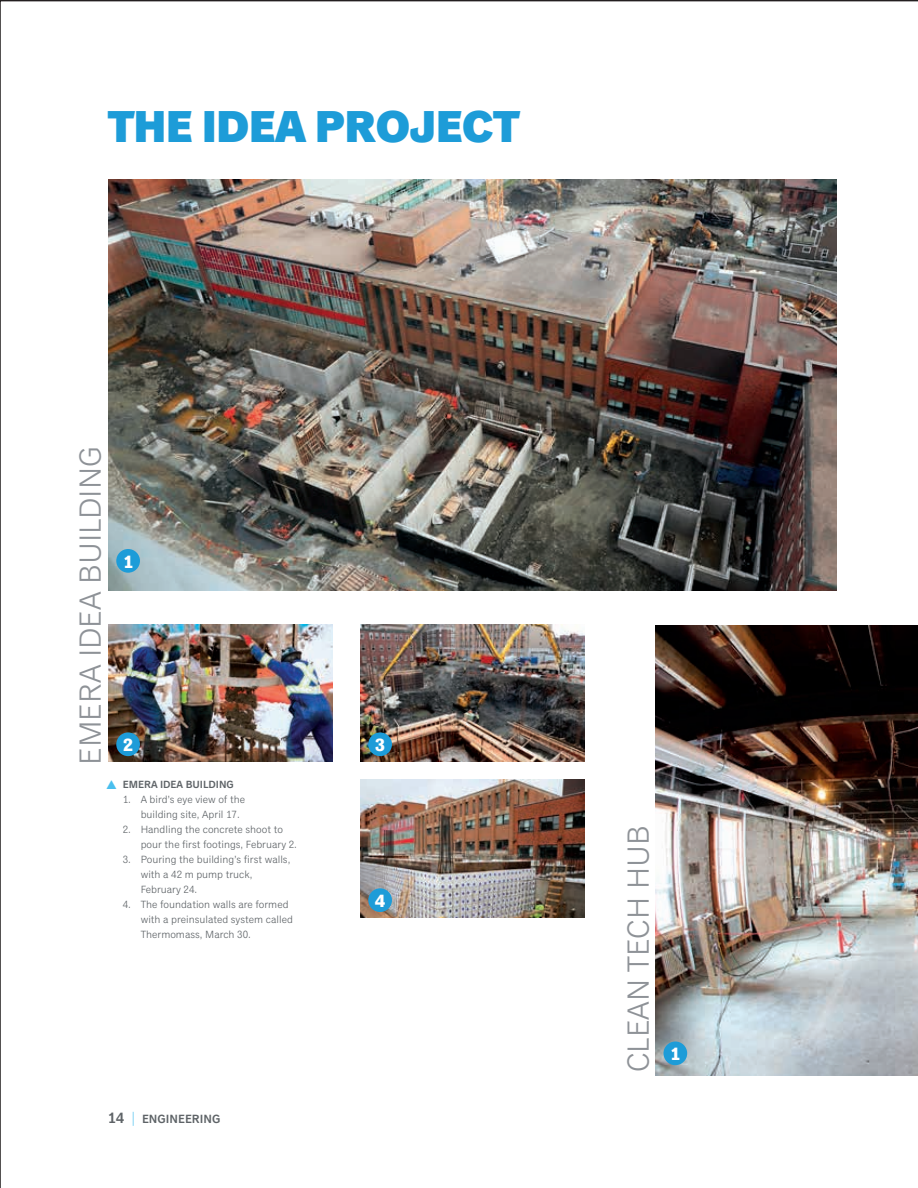
<style>
.page{position:relative;width:918px;height:1188px;background:#fff}
.page>*{position:absolute;margin:0;border:0;box-sizing:border-box;transform-origin:0 0}
.t1{font:800 45px "Classic Grotesque Std";letter-spacing:-.005em;color:#1d9cd8}
.t2{font:30.75px "Classic Grotesque Std";color:#8e9297}
.t3{font:700 17.85px "Classic Grotesque Std";color:#fff}
.t4{font:600 12px "Classic Grotesque Std";color:#5e6367}
.t5{font:10.5px/15px "Classic Grotesque Std";color:#5e6367}
.t6{font:600 10.5px "Classic Grotesque Std";color:#5e6367}
.s1{font-size:15px}
.s2{font-weight:300;font-size:15px;color:#4abfee}
</style>
<div class="page">
<img style="left:0;top:0;width:918px;height:1188px">
<svg style="left:107px;top:780px;width:10px;height:9px"></svg>
<h1 class="t1" style="left:108px;top:101px;width:413px">THE IDEA PROJECT</h1>
<h2 class="t2" style="left:73px;top:765px;width:320px;rotate:-90deg">EMERA IDEA BUILDING</h2>
<h3 class="t3" style="left:123px;top:552px;width:12px">1</h3>
<h3 class="t3" style="left:123px;top:735px;width:12px">2</h3>
<h3 class="t3" style="left:375px;top:735px;width:12px">3</h3>
<p class="t6" style="left:123px;top:778px;width:113px">EMERA IDEA BUILDING</p>
<p class="t5" style="left:141px;top:792px;width:106px;text-indent:-18px">1. A bird’s eye view of the building site, April 17.</p>
<p class="t5" style="left:141px;top:822px;width:158px;text-indent:-18px">2. Handling the concrete shoot to pour the first footings, February 2.</p>
<p class="t5" style="left:141px;top:852px;width:151px;text-indent:-18px">3. Pouring the building’s first walls, with a 42 m pump truck,<br>February 24.</p>
<p class="t5" style="left:141px;top:897px;width:154px;text-indent:-18px">4. The foundation walls are formed with a preinsulated system called<br>Thermomass, March 30.</p>
<h3 class="t3" style="left:375px;top:891px;width:12px">4</h3>
<p class="t4" style="left:107px;top:1112px;width:115px"><span class="s1">14</span> <span class="s2">|</span> ENGINEERING</p>
<h2 class="t2" style="left:621px;top:1072px;width:248px;rotate:-90deg">CLEAN TECH HUB</h2>
<h3 class="t3" style="left:670px;top:1044px;width:12px">1</h3>
</div>
